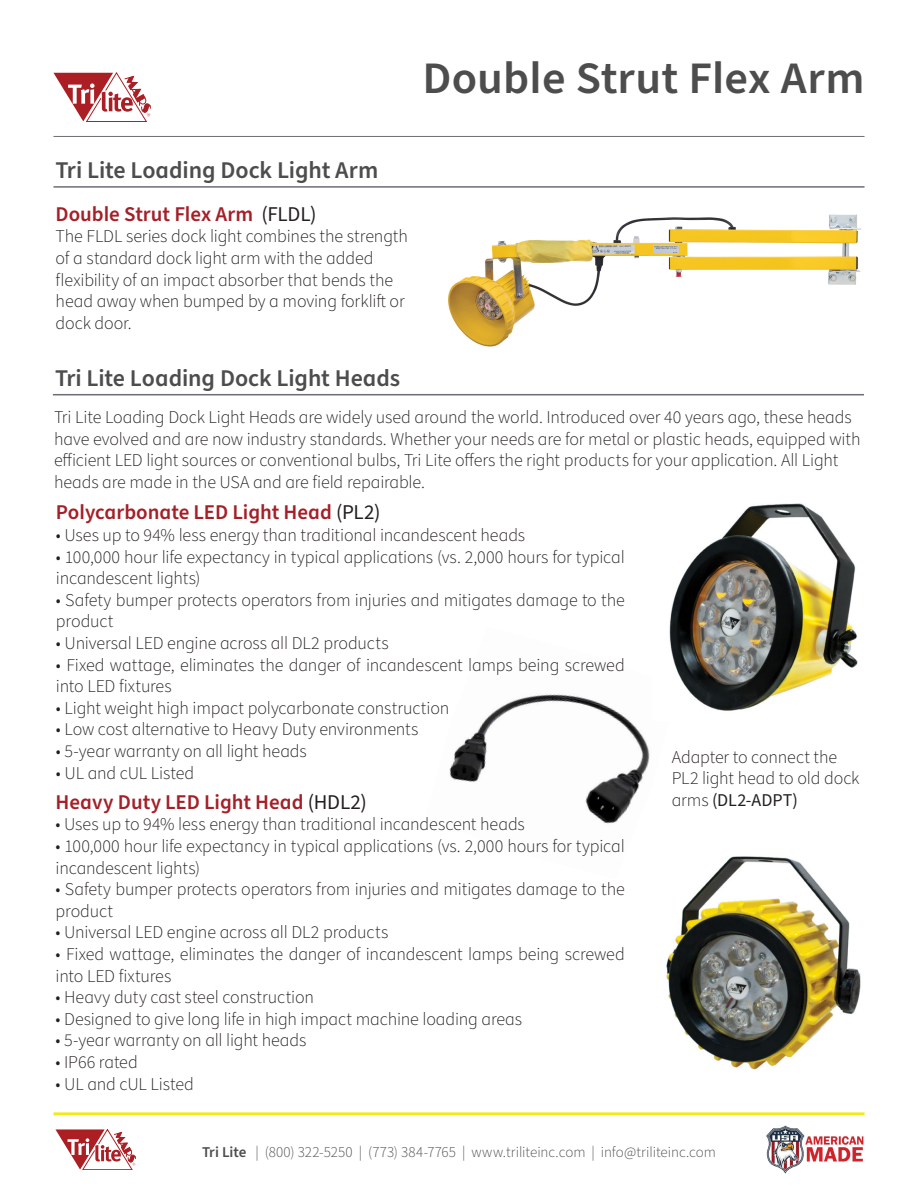
<style>
.page{position:relative;width:918px;height:1188px;background:#fff}
.page>*{position:absolute;margin:0;border:0;box-sizing:border-box;transform-origin:0 0}
.t1{font:600 45px "Source Sans Pro";letter-spacing:.005em;color:#4d4d4d}
.Body{font:600 24px "Source Sans Pro";letter-spacing:-.005em;color:#4d4d4d}
.Body-2{font:600 21px "Source Sans Pro";color:#a42028}
.Body-3{font:300 18px/21.6px "Source Sans Pro";letter-spacing:-.01em;color:#231f20}
.t2{font:300 15px "Source Sans Pro";color:#4d4d4d}
.s1{font-weight:400;color:#231f20}
.s2{font-weight:400}
.s3{font-weight:600}
</style>
<div class="page">
<hr style="left:53px;top:1112px;width:812px;height:3px;background:#f1ea17">
<hr style="left:53px;top:136px;width:812px;height:1px;background:#6f6c77">
<svg style="left:53px;top:72px;width:98px;height:50px"></svg>
<svg style="left:55px;top:1129px;width:81px;height:41px"></svg>
<img style="left:766px;top:1125px;width:98px;height:49px">
<hr style="left:53px;top:394px;width:811px;height:1px;background:#706c77">
<hr style="left:53px;top:186px;width:812px;height:2px;background:#706c77">
<img style="left:448px;top:214px;width:414px;height:133px">
<img style="left:449px;top:694px;width:201px;height:130px">
<img style="left:669px;top:503px;width:189px;height:208px">
<img style="left:666px;top:856px;width:195px;height:214px">
<h1 class="t1" style="left:422px;top:48px;width:444px">Double Strut Flex Arm</h1>
<p class="Body" style="left:56px;top:154px;width:324px">Tri Lite Loading Dock Light Arm</p>
<p class="Body-2" style="left:56px;top:200px;width:263px">Double Strut Flex Arm <span class="s1">(FLDL)</span></p>
<p class="Body-3" style="left:56px;top:226px;width:354px">The FLDL series dock light combines the strength of a standard dock light arm with the added flexibility of an impact absorber that bends the head away when bumped by a moving forklift or dock door.</p>
<p class="Body" style="left:55px;top:362px;width:347px">Tri Lite Loading Dock Light Heads</p>
<p class="Body-3" style="left:54px;top:407px;width:808px">Tri Lite Loading Dock Light Heads are widely used around the world. Introduced over 40 years ago, these heads have evolved and are now industry standards. Whether your needs are for metal or plastic heads, equipped with efficient LED light sources or conventional bulbs, Tri Lite offers the right products for your application. All Light heads are made in the USA and are field repairable.</p>
<p class="Body-2" style="left:56px;top:498px;width:326px">Polycarbonate LED Light Head <span class="s1">(PL2)</span></p>
<p class="Body-3" style="left:56px;top:525px;width:471px">• Uses up to 94% less energy than traditional incandescent heads</p>
<p class="Body-3" style="left:56px;top:546px;width:570px">• 100,000 hour life expectancy in typical applications (vs. 2,000 hours for typical incandescent lights)</p>
<p class="Body-3" style="left:56px;top:590px;width:570px">• Safety bumper protects operators from injuries and mitigates damage to the product</p>
<p class="Body-3" style="left:56px;top:633px;width:334px">• Universal LED engine across all DL2 products</p>
<p class="Body-3" style="left:56px;top:654px;width:570px">• Fixed wattage, eliminates the danger of incandescent lamps being screwed into LED fixtures</p>
<p class="Body-3" style="left:56px;top:698px;width:395px">• Light weight high impact polycarbonate construction</p>
<p class="Body-3" style="left:56px;top:719px;width:364px">• Low cost alternative to Heavy Duty environments</p>
<p class="Body-3" style="left:56px;top:741px;width:252px">• 5-year warranty on all light heads</p>
<p class="Body-3" style="left:56px;top:762px;width:140px">• UL and cUL Listed</p>
<p class="Body-2" style="left:56px;top:788px;width:313px">Heavy Duty LED Light Head <span class="s1">(HDL2)</span></p>
<p class="Body-3" style="left:56px;top:814px;width:471px">• Uses up to 94% less energy than traditional incandescent heads</p>
<p class="Body-3" style="left:56px;top:836px;width:571px">• 100,000 hour life expectancy in typical applications (vs. 2,000 hours for typical incandescent lights)</p>
<p class="Body-3" style="left:56px;top:879px;width:571px">• Safety bumper protects operators from injuries and mitigates damage to the product</p>
<p class="Body-3" style="left:56px;top:922px;width:334px">• Universal LED engine across all DL2 products</p>
<p class="Body-3" style="left:56px;top:944px;width:571px">• Fixed wattage, eliminates the danger of incandescent lamps being screwed into LED fixtures</p>
<p class="Body-3" style="left:56px;top:987px;width:260px">• Heavy duty cast steel construction</p>
<p class="Body-3" style="left:56px;top:1009px;width:468px">• Designed to give long life in high impact machine loading areas</p>
<p class="Body-3" style="left:56px;top:1030px;width:252px">• 5-year warranty on all light heads</p>
<p class="Body-3" style="left:56px;top:1052px;width:84px">• IP66 rated</p>
<p class="Body-3" style="left:56px;top:1073px;width:140px">• UL and cUL Listed</p>
<p class="Body-3" style="left:672px;top:747px;width:189px">Adapter to connect the<br>PL2 light head to old dock arms <span class="s2">(DL2-ADPT)</span></p>
<p class="t2" style="left:202px;top:1142px;width:515px"><span class="s3">Tri Lite</span> | (800) 322-5250 | (773) 384-7765 | www.triliteinc.com | info@triliteinc.com</p>
</div>
